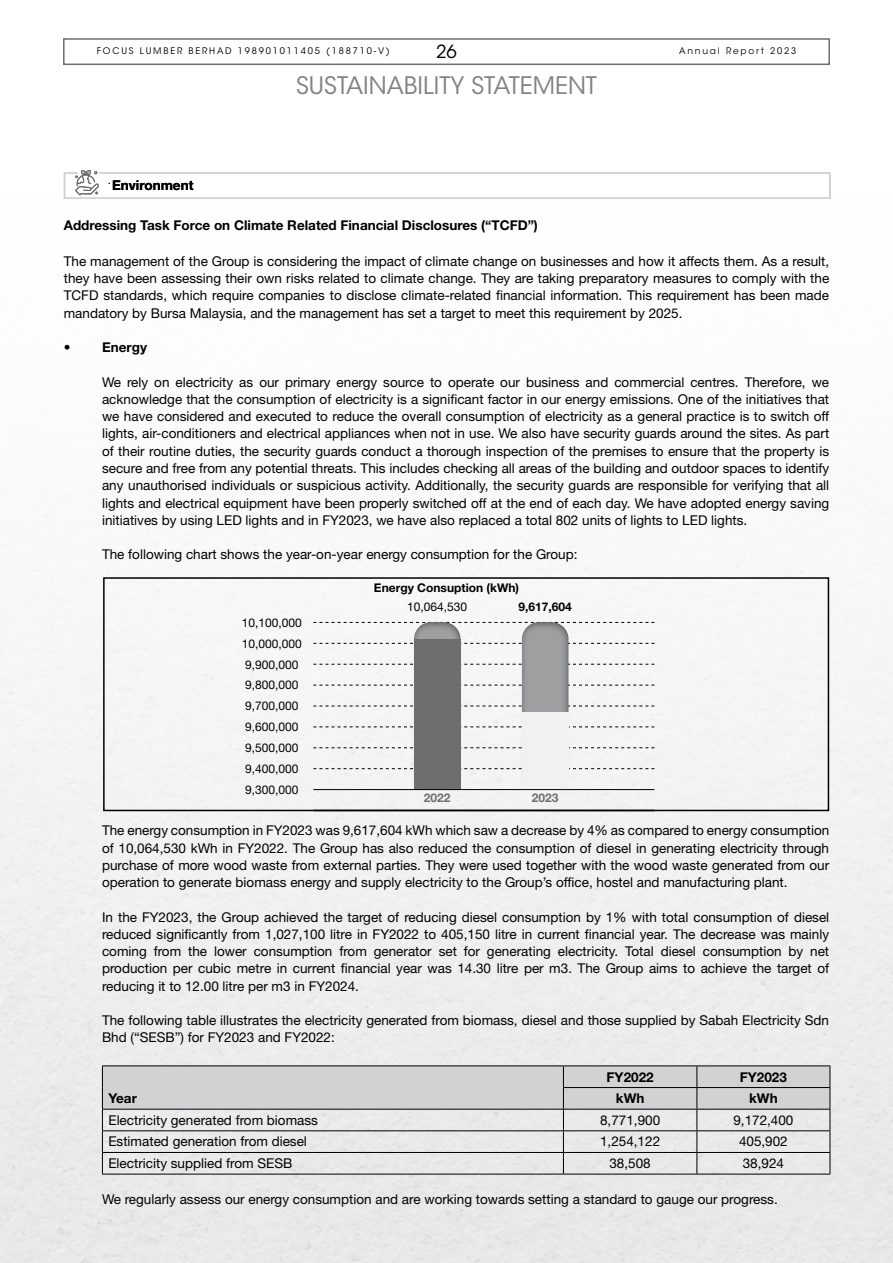
<style>
.page{position:relative;width:893px;height:1263px;background:#fff}
.page>*{position:absolute;margin:0;border:0;box-sizing:border-box;transform-origin:0 0}
.t1{font:24px "ITC Avant Garde Std";color:#808284}
.t2{font:18px "ITC Avant Garde Std";color:#000}
.t3{font:13.5px/17.2px "Helvetica Neue LT Std";color:#000;text-align:justify}
.t4{font:700 13.5px "Helvetica Neue LT Std";color:#000}
.t5{font:12px "Helvetica Neue LT Std";color:#000}
.t6{font:700 12px "Helvetica Neue LT Std";color:#000}
.t7{font:700 12px "Helvetica Neue LT Std";color:#6d6e70}
.t8{font:9px "ITC Avant Garde Std";letter-spacing:.2em;color:#000}
</style>
<div class="page">
<div style="left:63px;top:38px;width:767px;height:27px;border:2px solid #6d6e70"></div>
<hr style="left:102px;top:1065px;width:461px;height:1px;background:#000">
<hr style="left:563px;top:1065px;width:134px;height:1px;background:#000">
<hr style="left:697px;top:1065px;width:133px;height:1px;background:#000">
<svg style="left:102px;top:1066px;width:729px;height:108px;background:#d5d5d7"></svg>
<hr style="left:102px;top:1174px;width:461px;height:1px;background:#000">
<hr style="left:563px;top:1174px;width:134px;height:1px;background:#000">
<hr style="left:697px;top:1174px;width:133px;height:1px;background:#000">
<svg style="left:313px;top:622px;width:341px;height:167px"></svg>
<div style="left:520px;top:619px;width:50px;height:171px;background:#000;opacity:.5"></div>
<div style="left:414px;top:639px;width:47px;height:151px;background:#6d6e70"></div>
<div style="left:522px;top:713px;width:47px;height:77px;background:#f0f1f1"></div>
<div style="left:103px;top:577px;width:726px;height:234px;border:2px solid #000"></div>
<hr style="left:313px;top:789px;width:341px;height:1px;background:#000">
<svg style="left:63px;top:170px;width:768px;height:29px"></svg>
<h2 class="t2" style="left:436px;top:41px;width:22px">26</h2>
<p class="t8" style="left:97px;top:45px;width:295px">FOCUS LUMBER BERHAD 198901011405 (188710-V)</p>
<p class="t8" style="left:679px;top:45px;width:119px">Annual Report 2023</p>
<h1 class="t1" style="left:296px;top:71px;width:302px">SUSTAINABILITY STATEMENT</h1>
<p class="t4" style="left:112px;top:177px;width:83px">Environment</p>
<p class="t4" style="left:64px;top:217px;width:476px">Addressing Task Force on Climate Related Financial Disclosures (“TCFD”)</p>
<p class="t3" style="left:64px;top:252px;width:767px">The management of the Group is considering the impact of climate change on businesses and how it affects them. As a result, they have been assessing their own risks related to climate change. They are taking preparatory measures to comply with the TCFD standards, which require companies to disclose climate-related financial information. This requirement has been made mandatory by Bursa Malaysia, and the management has set a target to meet this requirement by 2025.</p>
<p class="t4" style="left:64px;top:339px;width:85px">• Energy</p>
<p class="t3" style="left:102px;top:373px;width:729px">We rely on electricity as our primary energy source to operate our business and commercial centres. Therefore, we acknowledge that the consumption of electricity is a significant factor in our energy emissions. One of the initiatives that we have considered and executed to reduce the overall consumption of electricity as a general practice is to switch off lights, air-conditioners and electrical appliances when not in use. We also have security guards around the sites. As part of their routine duties, the security guards conduct a thorough inspection of the premises to ensure that the property is secure and free from any potential threats. This includes checking all areas of the building and outdoor spaces to identify any unauthorised individuals or suspicious activity. Additionally, the security guards are responsible for verifying that all lights and electrical equipment have been properly switched off at the end of each day. We have adopted energy saving initiatives by using LED lights and in FY2023, we have also replaced a total 802 units of lights to LED lights.</p>
<p class="t3" style="left:102px;top:546px;width:477px">The following chart shows the year-on-year energy consumption for the Group:</p>
<p class="t6" style="left:374px;top:580px;width:147px">Energy Consuption (kWh)</p>
<p class="t5" style="left:242px;top:615px;width:62px">10,100,000</p>
<p class="t5" style="left:242px;top:636px;width:62px">10,000,000</p>
<p class="t5" style="left:245px;top:657px;width:55px">9,900,000</p>
<p class="t5" style="left:245px;top:678px;width:55px">9,800,000</p>
<p class="t5" style="left:245px;top:699px;width:55px">9,700,000</p>
<p class="t5" style="left:245px;top:720px;width:55px">9,600,000</p>
<p class="t5" style="left:245px;top:741px;width:55px">9,500,000</p>
<p class="t5" style="left:245px;top:761px;width:55px">9,400,000</p>
<p class="t5" style="left:245px;top:782px;width:55px">9,300,000</p>
<p class="t5" style="left:407px;top:599px;width:62px">10,064,530</p>
<p class="t6" style="left:518px;top:599px;width:55px">9,617,604</p>
<p class="t7" style="left:424px;top:791px;width:28px">2022</p>
<p class="t7" style="left:532px;top:791px;width:28px">2023</p>
<p class="t3" style="left:102px;top:822px;width:729px">The energy consumption in FY2023 was 9,617,604 kWh which saw a decrease by 4% as compared to energy consumption of 10,064,530 kWh in FY2022. The Group has also reduced the consumption of diesel in generating electricity through purchase of more wood waste from external parties. They were used together with the wood waste generated from our operation to generate biomass energy and supply electricity to the Group’s office, hostel and manufacturing plant.</p>
<p class="t3" style="left:102px;top:908px;width:729px">In the FY2023, the Group achieved the target of reducing diesel consumption by 1% with total consumption of diesel reduced significantly from 1,027,100 litre in FY2022 to 405,150 litre in current financial year. The decrease was mainly coming from the lower consumption from generator set for generating electricity. Total diesel consumption by net production per cubic metre in current financial year was 14.30 litre per m3. The Group aims to achieve the target of reducing it to 12.00 litre per m3 in FY2024.</p>
<p class="t3" style="left:102px;top:1011px;width:729px">The following table illustrates the electricity generated from biomass, diesel and those supplied by Sabah Electricity Sdn<br>Bhd (“SESB”) for FY2023 and FY2022:</p>
<p class="t4" style="left:108px;top:1090px;width:30px">Year</p>
<p class="t4" style="left:607px;top:1068px;width:49px">FY2022</p>
<p class="t4" style="left:740px;top:1068px;width:49px">FY2023</p>
<p class="t4" style="left:616px;top:1090px;width:30px">kWh</p>
<p class="t4" style="left:749px;top:1090px;width:30px">kWh</p>
<p class="t3" style="left:108px;top:1111px;width:211px">Electricity generated from biomass</p>
<p class="t3" style="left:600px;top:1111px;width:62px">8,771,900</p>
<p class="t3" style="left:733px;top:1111px;width:62px">9,172,400</p>
<p class="t3" style="left:108px;top:1133px;width:200px">Estimated generation from diesel</p>
<p class="t3" style="left:600px;top:1133px;width:62px">1,254,122</p>
<p class="t3" style="left:739px;top:1133px;width:50px">405,902</p>
<p class="t3" style="left:108px;top:1154px;width:186px">Electricity supplied from SESB</p>
<p class="t3" style="left:609px;top:1154px;width:43px">38,508</p>
<p class="t3" style="left:743px;top:1154px;width:43px">38,924</p>
<p class="t3" style="left:102px;top:1190px;width:677px">We regularly assess our energy consumption and are working towards setting a standard to gauge our progress.</p>
</div>
